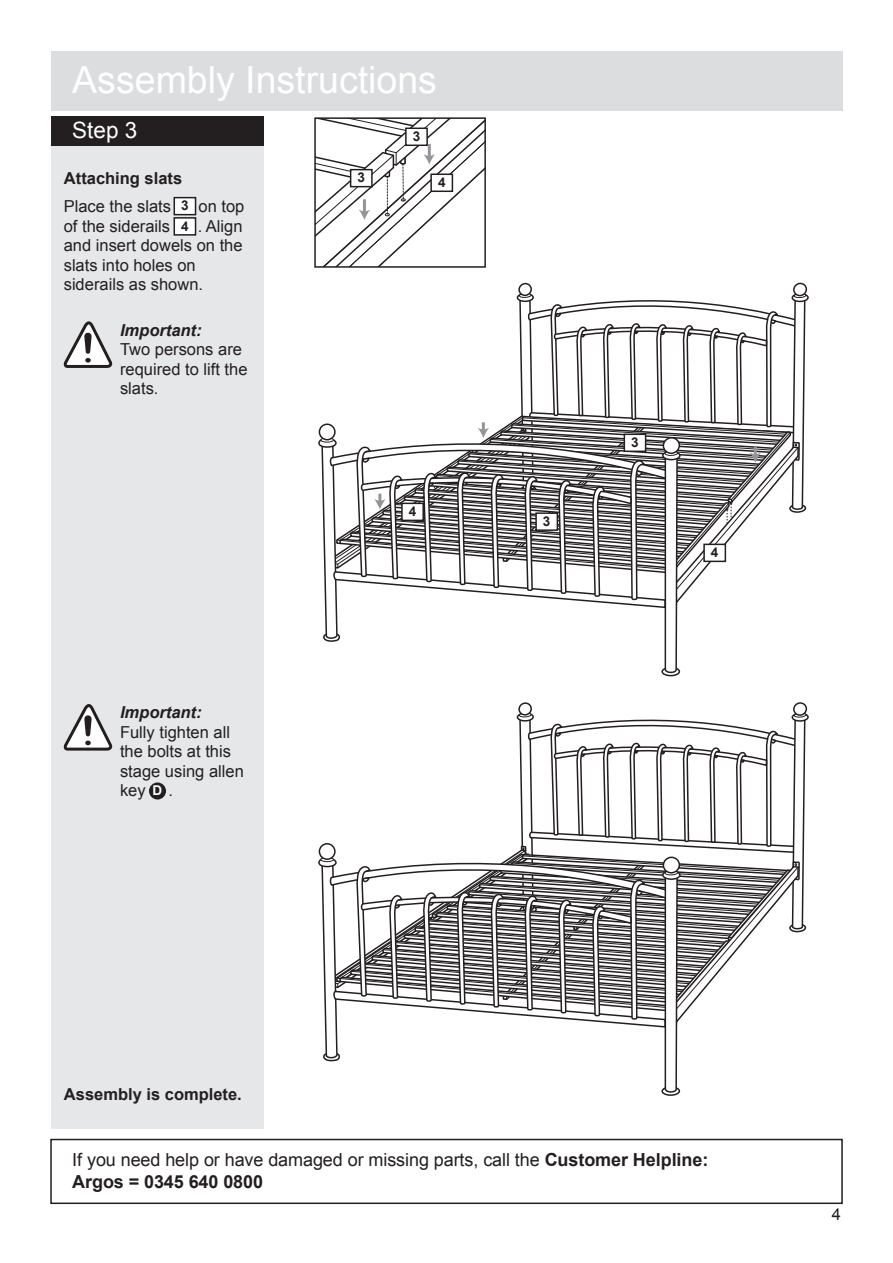
<style>
.page{position:relative;width:893px;height:1263px;background:#fff}
.page>*{position:absolute;margin:0;border:0;box-sizing:border-box;transform-origin:0 0}
.t1{font:37.5px "Arial";color:#fff}
.t2{font:22.5px "Arial";color:#fff}
.t3{font:18px/21.6px "Arial";letter-spacing:-.005em;color:#231f20}
.t4{font:16.5px/19.5px "Arial";color:#231f20}
.t5{font:700 16.5px "Arial";color:#231f20}
.t6{font:italic 700 16.5px "Arial";color:#231f20}
.t7{font:700 13.5px "Arial";color:#231f20}
.t8{font:700 13.5px "Arial";color:#fff}
.s1{font-weight:700}
</style>
<div class="page">
<div style="left:51px;top:146px;width:213px;height:983px;background:#e6e7e9"></div>
<div style="left:791px;top:713px;width:18px;height:9px;border:2px solid #231f20;border-radius:50%"></div>
<div style="left:793px;top:702px;width:14px;height:14px;border:2px solid #231f20;border-radius:50%"></div>
<div style="left:51px;top:51px;width:791px;height:60px;background:#dcdddf"></div>
<div style="left:51px;top:116px;width:213px;height:30px;background:#231f20"></div>
<div style="left:50px;top:1139px;width:793px;height:65px;border:2px solid #231f20"></div>
<div style="left:174px;top:217px;width:22px;height:19px;background:#fff;border:2px solid #231f20"></div>
<div style="left:174px;top:197px;width:22px;height:18px;background:#fff;border:2px solid #231f20"></div>
<svg style="left:64px;top:321px;width:48px;height:47px"></svg>
<svg style="left:64px;top:704px;width:48px;height:47px"></svg>
<div style="left:791px;top:293px;width:18px;height:9px;border:2px solid #231f20;border-radius:50%"></div>
<div style="left:793px;top:282px;width:14px;height:15px;border:2px solid #231f20;border-radius:50%"></div>
<div style="left:149px;top:783px;width:17px;height:17px;background:#231f20;border-radius:50%"></div>
<svg style="left:315px;top:117px;width:491px;height:1088px"></svg>
<div style="left:535px;top:512px;width:23px;height:19px;background:#fff;border:2px solid #231f20"></div>
<div style="left:623px;top:434px;width:23px;height:18px;background:#fff;border:2px solid #231f20"></div>
<div style="left:401px;top:503px;width:23px;height:18px;background:#fff;border:2px solid #231f20"></div>
<div style="left:703px;top:544px;width:23px;height:18px;background:#fff;border:2px solid #231f20"></div>
<h1 class="t1" style="left:72px;top:55px;width:366px">Assembly Instructions</h1>
<h2 class="t2" style="left:72px;top:116px;width:67px">Step 3</h2>
<p class="t7" style="left:413px;top:127px;width:9px">3</p>
<p class="t5" style="left:64px;top:168px;width:120px">Attaching slats</p>
<p class="t4" style="left:64px;top:197px;width:109px">Place the slats</p>
<p class="t4" style="left:199px;top:197px;width:47px">on top</p>
<p class="t4" style="left:64px;top:216px;width:108px">of the siderails</p>
<p class="t7" style="left:181px;top:197px;width:9px">3</p>
<p class="t4" style="left:64px;top:216px;width:180px;text-indent:134px">. Align and insert dowels on the slats into holes on siderails as shown.</p>
<p class="t7" style="left:181px;top:217px;width:9px">4</p>
<p class="t6" style="left:120px;top:319px;width:83px">Important:</p>
<p class="t4" style="left:120px;top:340px;width:129px">Two persons are required to lift the slats.</p>
<p class="t6" style="left:120px;top:701px;width:83px">Important:</p>
<p class="t4" style="left:120px;top:722px;width:125px">Fully tighten all the bolts at this stage using allen key</p>
<p class="t8" style="left:153px;top:782px;width:11px">D</p>
<p class="t4" style="left:169px;top:781px;width:6px">.</p>
<p class="t7" style="left:357px;top:169px;width:9px">3</p>
<p class="t7" style="left:438px;top:173px;width:9px">4</p>
<p class="t7" style="left:409px;top:502px;width:9px">4</p>
<p class="t7" style="left:543px;top:512px;width:9px">3</p>
<p class="t7" style="left:631px;top:433px;width:9px">3</p>
<p class="t7" style="left:711px;top:543px;width:9px">4</p>
<p class="t5" style="left:64px;top:1084px;width:179px">Assembly is complete.</p>
<p class="t3" style="left:72px;top:1149px;width:637px">If you need help or have damaged or missing parts, call the <span class="s1">Customer Helpline:<br>Argos = 0345 640 0800</span></p>
<p class="t4" style="left:832px;top:1204px;width:11px">4</p>
</div>
